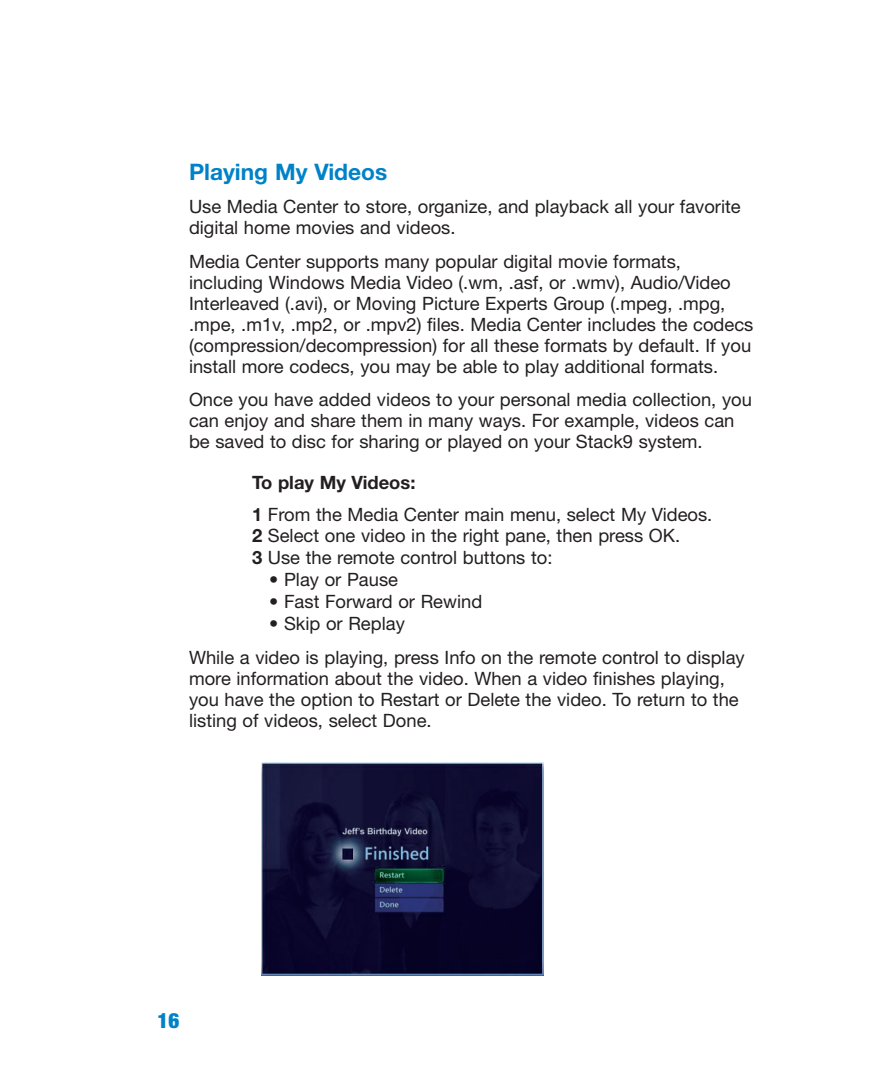
<style>
.page{position:relative;width:882px;height:1071px;background:#fff}
.page>*{position:absolute;margin:0;border:0;box-sizing:border-box;transform-origin:0 0}
.t1{font:700 22.75px "Helvetica Neue";color:#0082c8}
.t2{font:900 condensed 21px "Helvetica Neue";color:#0082c8}
.t3{font:18.38px/21px "Helvetica Neue";color:#231f20}
.s1{font-weight:700}
</style>
<div class="page">
<img style="left:261px;top:762px;width:283px;height:213px">
<p class="t1" style="left:189px;top:163px;width:200px">Playing My Videos</p>
<p class="t3" style="left:189px;top:198px;width:553px">Use Media Center to store, organize, and playback all your favorite digital home movies and videos.</p>
<p class="t3" style="left:189px;top:253px;width:566px">Media Center supports many popular digital movie formats, including Windows Media Video (.wm, .asf, or .wmv), Audio/Video Interleaved (.avi), or Moving Picture Experts Group (.mpeg, .mpg, .mpe, .m1v, .mp2, or .mpv2) files. Media Center includes the codecs (compression/decompression) for all these formats by default. If you install more codecs, you may be able to play additional formats.</p>
<p class="t3" style="left:189px;top:391px;width:564px">Once you have added videos to your personal media collection, you can enjoy and share them in many ways. For example, videos can be saved to disc for sharing or played on your Stack9 system.</p>
<p class="t3" style="left:252px;top:469px;width:462px;line-height:31.3px"><span class="s1">To play My Videos:<br>1</span> From the Media Center main menu, select My Videos.</p>
<p class="t3" style="left:252px;top:527px;width:430px;line-height:21.9px"><span class="s1">2</span> Select one video in the right pane, then press OK.<br><span class="s1">3</span> Use the remote control buttons to:</p>
<p class="t3" style="left:269px;top:571px;width:130px">• Play or Pause</p>
<p class="t3" style="left:269px;top:593px;width:214px">• Fast Forward or Rewind</p>
<p class="t3" style="left:189px;top:609px;width:557px;line-height:33.6px;text-indent:80px">• Skip or Replay<br>While a video is playing, press Info on the remote control to display</p>
<p class="t3" style="left:189px;top:669px;width:551px">more information about the video. When a video finishes playing, you have the option to Restart or Delete the video. To return to the listing of videos, select Done.</p>
<p class="t2" style="left:158px;top:1013px;width:23px">16</p>
</div>
